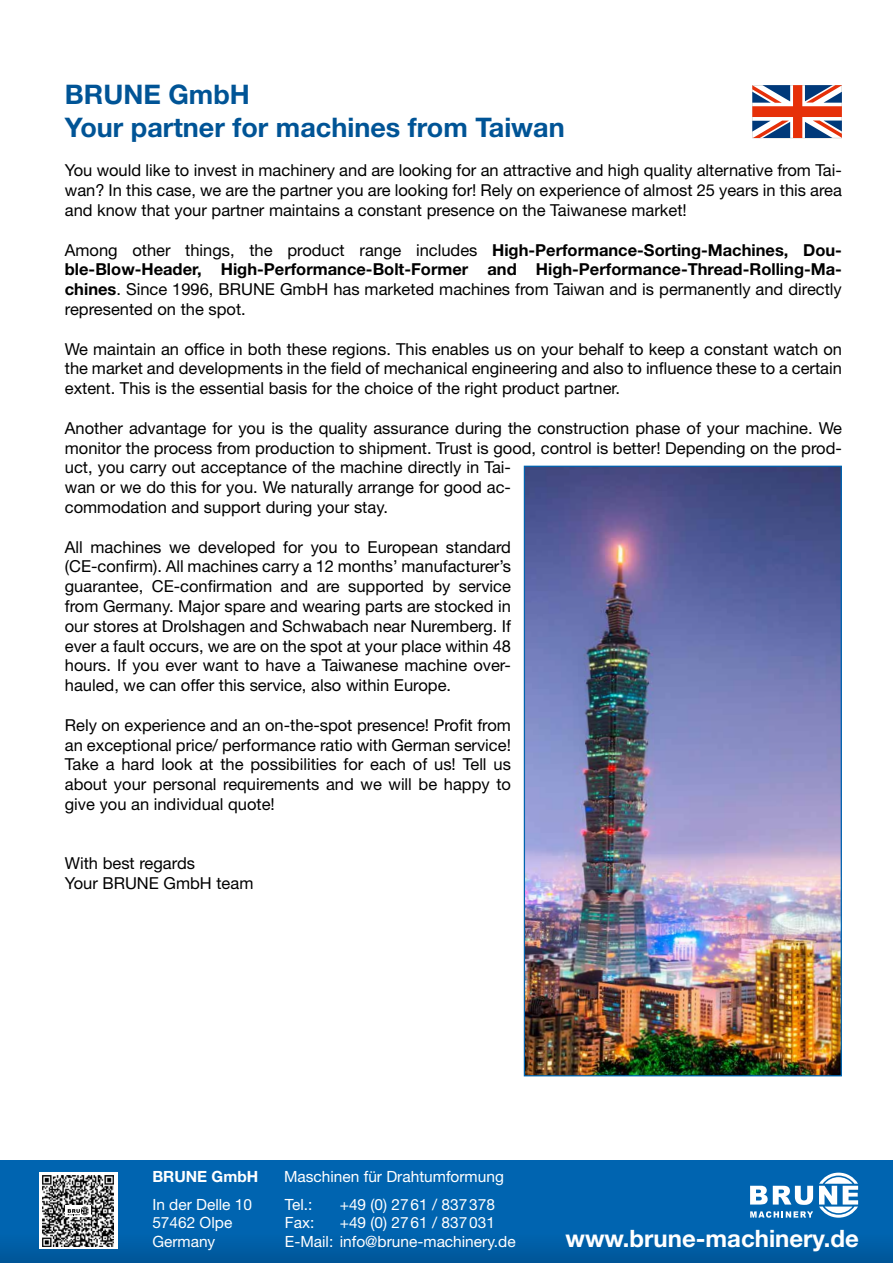
<style>
.page{position:relative;width:893px;height:1263px;background:#fff}
.page>*{position:absolute;margin:0;border:0;box-sizing:border-box;transform-origin:0 0}
.t1{font:700 27px/32.4px "Helvetica Neue LT Std";color:#005496}
.t2{font:700 24px "Helvetica Neue LT Std";color:#fff}
.t3{font:16.5px/19.8px "Helvetica Neue LT Std";color:#000;text-align:justify}
.t4{font:15.45px/18.6px "Helvetica Neue LT Std";color:#fff}
.t5{font:700 15.45px "Helvetica Neue LT Std";color:#fff}
.s1{font-weight:700}
</style>
<div class="page">
<div style="left:0;top:1161px;width:893px;height:102px;background:linear-gradient(to bottom,#0067b5,#005da4)"></div>
<div style="left:39px;top:1173px;width:79px;height:76px;background:linear-gradient(to right,#fff,#fff)"></div>
<img style="left:43px;top:1175px;width:71px;height:71px">
<svg style="left:65px;top:1205px;width:26px;height:12px"></svg>
<svg style="left:68px;top:1206px;width:21px;height:9px"></svg>
<svg style="left:750px;top:1186px;width:63px;height:19px"></svg>
<svg style="left:819px;top:1172px;width:39px;height:46px"></svg>
<svg style="left:750px;top:1211px;width:63px;height:7px"></svg>
<svg style="left:752px;top:85px;width:90px;height:53px"></svg>
<img style="left:526px;top:468px;width:314px;height:606px">
<h1 class="t1" style="left:65px;top:78px;width:501px">BRUNE GmbH<br>Your partner for machines from Taiwan</h1>
<p class="t3" style="left:65px;top:160px;width:779px">You would like to invest in machinery and are looking for an attractive and high quality alternative from Tai&shy;wan? In this case, we are the partner you are looking for! Rely on experience of almost 25 years in this area and know that your partner maintains a constant presence on the Taiwanese market!</p>
<p class="t3" style="left:65px;top:240px;width:779px">Among other things, the product range includes <span class="s1">High-Performance-Sorting-Machines, Dou&shy;ble-Blow-Header, High-Performance-Bolt-Former and High-Performance-Thread-Rolling-Ma&shy;chines</span>. Since 1996, BRUNE GmbH has marketed machines from Taiwan and is permanently and directly represented on the spot.</p>
<p class="t3" style="left:65px;top:339px;width:779px">We maintain an office in both these regions. This enables us on your behalf to keep a constant watch on the market and developments in the field of mechanical engineering and also to influence these to a certain extent. This is the essential basis for the choice of the right product partner.</p>
<p class="t3" style="left:65px;top:418px;width:779px;text-align:left">Another advantage for you is the quality assurance during the construction phase of your machine. We monitor the process from production to shipment. Trust is good, control is better! Depending on the prod&shy;uct, you carry out acceptance of the machine directly in Tai-<br>wan or we do this for you. We naturally arrange for good ac-<br>commodation and support during your stay.</p>
<p class="t3" style="left:65px;top:537px;width:448px">All machines we developed for you to European standard (CE-confirm). All machines carry a 12 months’ manufacturer’s guarantee, CE-confirmation and are supported by service from Germany. Major spare and wearing parts are stocked in our stores at Drolshagen and Schwabach near Nuremberg. If ever a fault occurs, we are on the spot at your place within 48 hours. If you ever want to have a Taiwanese machine over&shy;hauled, we can offer this service, also within Europe.</p>
<p class="t3" style="left:65px;top:715px;width:448px">Rely on experience and an on-the-spot presence! Profit from an exceptional price/ performance ratio with German service!<br>Take a hard look at the possibilities for each of us! Tell us about your personal requirements and we will be happy to give you an individual quote!</p>
<p class="t3" style="left:65px;top:853px;width:190px">With best regards<br>Your BRUNE GmbH team</p>
<p class="t5" style="left:152px;top:1167px;width:107px">BRUNE GmbH</p>
<p class="t4" style="left:284px;top:1163px;width:221px;line-height:27.5px">Maschinen für Drahtumformung<br>Tel.:</p>
<p class="t4" style="left:340px;top:1195px;width:157px">+49 (0) 2761 / 837378</p>
<p class="t4" style="left:152px;top:1195px;width:101px">In der Delle 10<br>57462 Olpe<br>Germany</p>
<p class="t4" style="left:285px;top:1213px;width:232px;text-indent:55px">+49 (0) 2761 / 837031<br>E-Mail: info@brune-machinery.de</p>
<p class="t4" style="left:285px;top:1213px;width:31px">Fax:</p>
<h2 class="t2" style="left:566px;top:1224px;width:295px">www.brune-machinery.de</h2>
</div>
